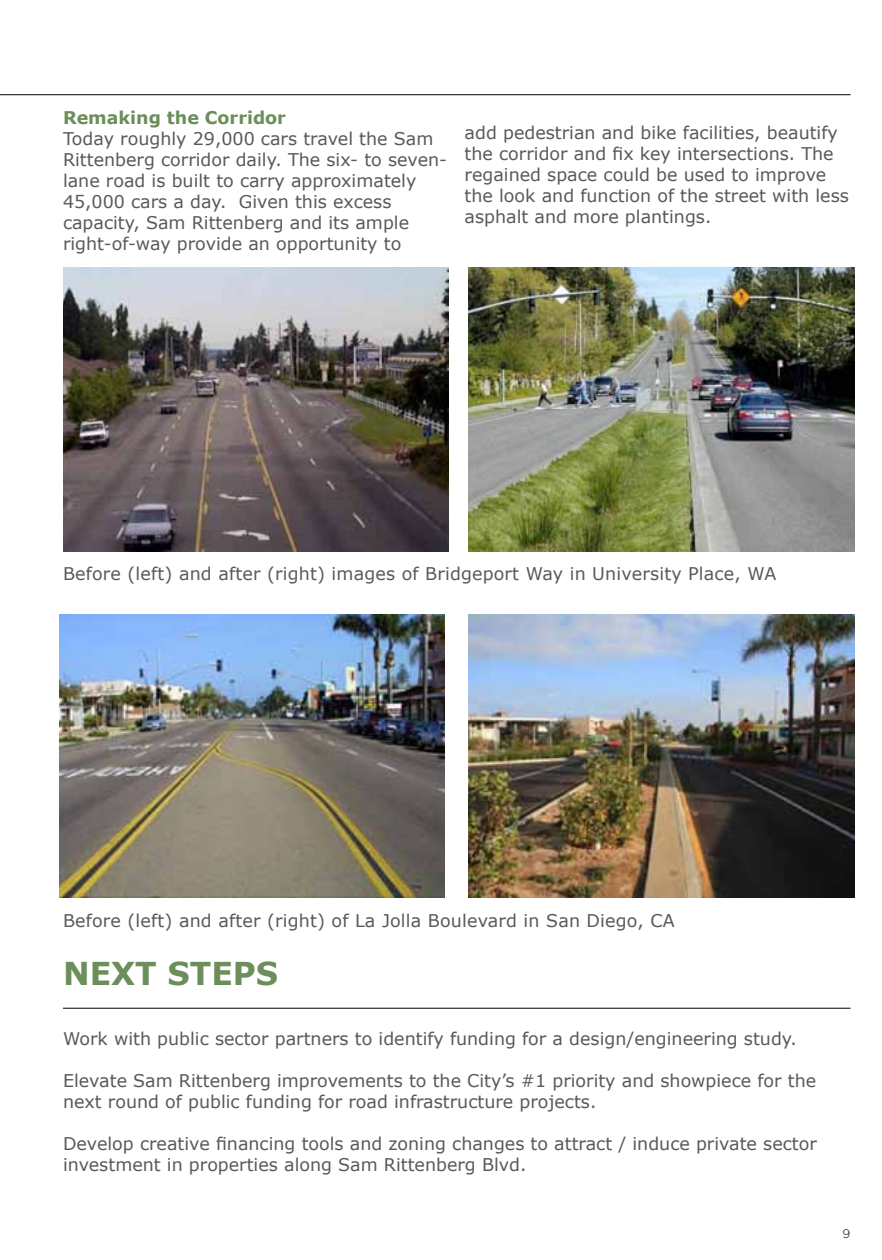
<style>
.page{position:relative;width:882px;height:1260px;background:#fff}
.page>*{position:absolute;margin:0;border:0;box-sizing:border-box;transform-origin:0 0}
.t1{font:700 31.5px "Verdana";color:#6b8e5a}
.t2{font:17.5px/21px "Verdana";color:#58595b}
.t3{font:700 17.5px "Verdana";color:#6b8e5a}
.t4{font:300 12.25px "Gotham";color:#000}
</style>
<div class="page">
<hr style="left:0;top:94px;width:850px;height:1px;background:#000">
<hr style="left:63px;top:1008px;width:787px;height:1px;background:#000">
<img style="left:469px;top:268px;width:385px;height:283px">
<img style="left:63px;top:268px;width:386px;height:283px">
<img style="left:59px;top:614px;width:386px;height:284px">
<img style="left:469px;top:614px;width:385px;height:284px">
<p class="t3" style="left:63px;top:105px;width:224px">Remaking the Corridor</p>
<p class="t2" style="left:63px;top:128px;width:386px">Today roughly 29,000 cars travel the Sam Rittenberg corridor daily. The six- to seven&shy;lane road is built to carry approximately 45,000 cars a day. Given this excess capacity, Sam Rittenberg and its ample right-of-way provide an opportunity to</p>
<p class="t2" style="left:465px;top:122px;width:386px">add pedestrian and bike facilities, beautify the corridor and fix key intersections. The regained space could be used to improve the look and function of the street with less asphalt and more plantings.</p>
<p class="t2" style="left:63px;top:563px;width:715px">Before (left) and after (right) images of Bridgeport Way in University Place, WA</p>
<p class="t2" style="left:63px;top:910px;width:613px">Before (left) and after (right) of La Jolla Boulevard in San Diego, CA</p>
<h1 class="t1" style="left:63px;top:951px;width:217px">NEXT STEPS</h1>
<p class="t2" style="left:63px;top:1028px;width:735px">Work with public sector partners to identify funding for a design/engineering study.</p>
<p class="t2" style="left:63px;top:1070px;width:755px">Elevate Sam Rittenberg improvements to the City’s #1 priority and showpiece for the next round of public funding for road infrastructure projects.</p>
<p class="t2" style="left:63px;top:1133px;width:755px">Develop creative financing tools and zoning changes to attract / induce private sector investment in properties along Sam Rittenberg Blvd.</p>
<p class="t4" style="left:843px;top:1226px;width:9px">9</p>
</div>
